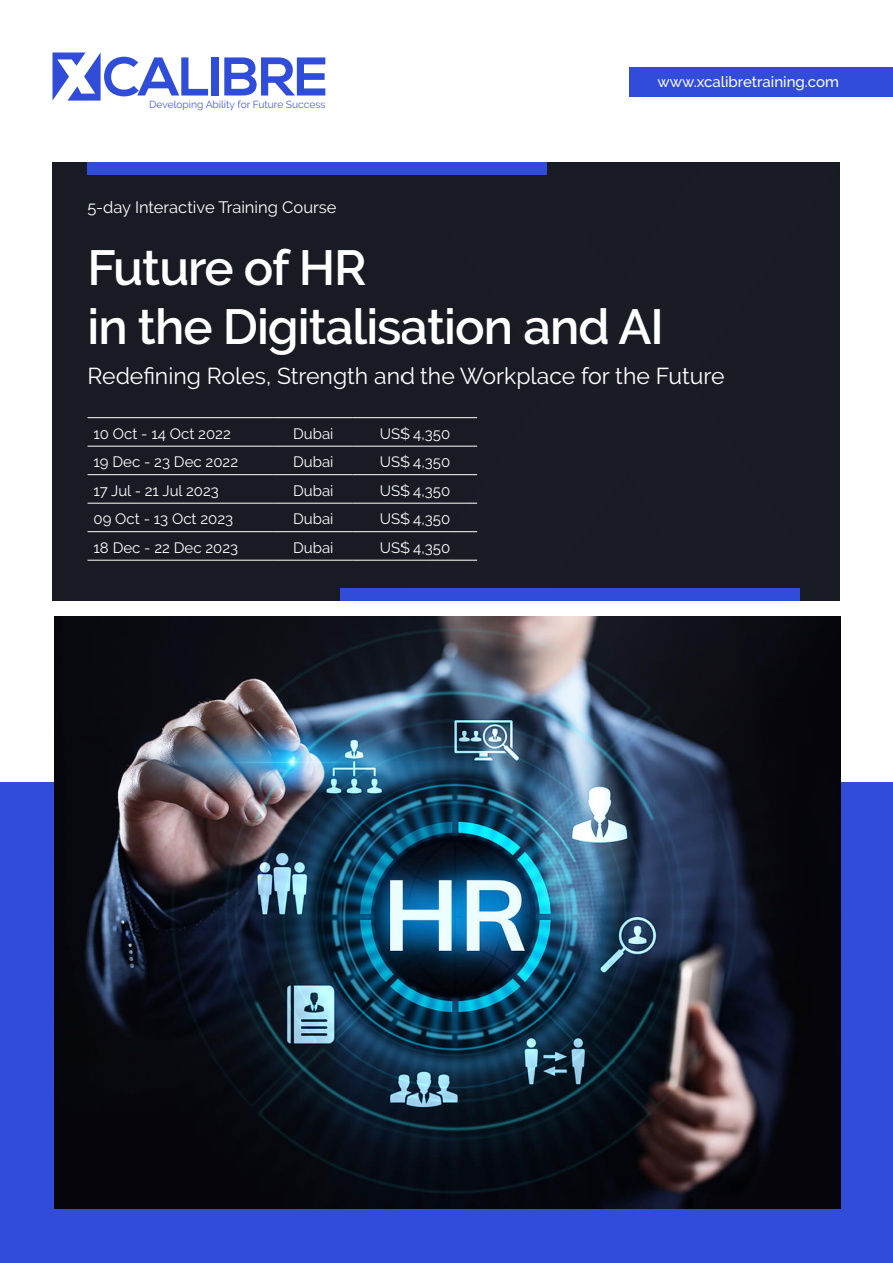
<style>
.page{position:relative;width:893px;height:1263px;background:#fff}
.page>*{position:absolute;margin:0;border:0;box-sizing:border-box;transform-origin:0 0}
.t1{font:600 49.2px "Raleway";letter-spacing:-.02em;color:#fff}
.t2{font:22.95px "Raleway";color:#fff}
.t3{font:16.5px "Raleway";color:#fff}
.t4{font:15px "Raleway";color:#fff}
.t5{font:500 15px "Raleway";color:#fff}
.t6{font:10.2px "Raleway";color:#4d5ee3}
</style>
<div class="page">
<div style="left:0;top:783px;width:893px;height:480px;background:#304cd8"></div>
<img style="left:54px;top:617px;width:786px;height:592px">
<div style="left:53px;top:162px;width:787px;height:438px;background:#181b24"></div>
<hr style="left:88px;top:417px;width:186px;height:1px;background:#fff">
<hr style="left:274px;top:417px;width:79px;height:1px;background:#fff">
<hr style="left:353px;top:417px;width:124px;height:1px;background:#fff">
<hr style="left:88px;top:446px;width:186px;height:1px;background:#fff">
<hr style="left:274px;top:446px;width:79px;height:1px;background:#fff">
<hr style="left:353px;top:446px;width:124px;height:1px;background:#fff">
<hr style="left:88px;top:474px;width:186px;height:1px;background:#fff">
<hr style="left:274px;top:474px;width:79px;height:1px;background:#fff">
<hr style="left:353px;top:474px;width:124px;height:1px;background:#fff">
<hr style="left:88px;top:503px;width:186px;height:1px;background:#fff">
<hr style="left:274px;top:503px;width:79px;height:1px;background:#fff">
<hr style="left:353px;top:503px;width:124px;height:1px;background:#fff">
<hr style="left:88px;top:531px;width:186px;height:1px;background:#fff">
<hr style="left:274px;top:531px;width:79px;height:1px;background:#fff">
<hr style="left:353px;top:531px;width:124px;height:1px;background:#fff">
<hr style="left:88px;top:560px;width:186px;height:1px;background:#fff">
<hr style="left:274px;top:560px;width:79px;height:1px;background:#fff">
<hr style="left:353px;top:560px;width:124px;height:1px;background:#fff">
<svg style="left:402px;top:174px;width:398px;height:426px"></svg>
<div style="left:629px;top:68px;width:264px;height:29px;background:#304cd8"></div>
<svg style="left:52px;top:52px;width:156px;height:49px"></svg>
<div style="left:211px;top:57px;width:7px;height:39px;background:#304dd9"></div>
<svg style="left:224px;top:57px;width:101px;height:39px"></svg>
<div style="left:88px;top:162px;width:459px;height:12px;background:#304cd8"></div>
<div style="left:340px;top:588px;width:459px;height:12px;background:#304cd8"></div>
<p class="t6" style="left:149px;top:99px;width:178px">Developing Ability for Future Success</p>
<p class="t3" style="left:88px;top:197px;width:251px">5-day Interactive Training Course</p>
<p class="t5" style="left:657px;top:73px;width:183px">www.xcalibretraining.com</p>
<p class="t1" style="left:88px;top:239px;width:281px">Future of HR</p>
<p class="t1" style="left:88px;top:298px;width:578px">in the Digitalisation and AI</p>
<p class="t2" style="left:88px;top:363px;width:638px">Redefining Roles, Strength and the Workplace for the Future</p>
<p class="t4" style="left:94px;top:425px;width:139px">10 Oct - 14 Oct 2022</p>
<p class="t4" style="left:293px;top:425px;width:42px">Dubai</p>
<p class="t4" style="left:380px;top:425px;width:72px">US$ 4,350</p>
<p class="t4" style="left:94px;top:453px;width:146px">19 Dec - 23 Dec 2022</p>
<p class="t4" style="left:293px;top:453px;width:42px">Dubai</p>
<p class="t4" style="left:380px;top:453px;width:72px">US$ 4,350</p>
<p class="t4" style="left:94px;top:482px;width:127px">17 Jul - 21 Jul 2023</p>
<p class="t4" style="left:293px;top:482px;width:42px">Dubai</p>
<p class="t4" style="left:380px;top:482px;width:72px">US$ 4,350</p>
<p class="t4" style="left:94px;top:510px;width:141px">09 Oct - 13 Oct 2023</p>
<p class="t4" style="left:293px;top:510px;width:42px">Dubai</p>
<p class="t4" style="left:380px;top:510px;width:72px">US$ 4,350</p>
<p class="t4" style="left:94px;top:539px;width:146px">18 Dec - 22 Dec 2023</p>
<p class="t4" style="left:293px;top:539px;width:42px">Dubai</p>
<p class="t4" style="left:380px;top:539px;width:72px">US$ 4,350</p>
</div>
